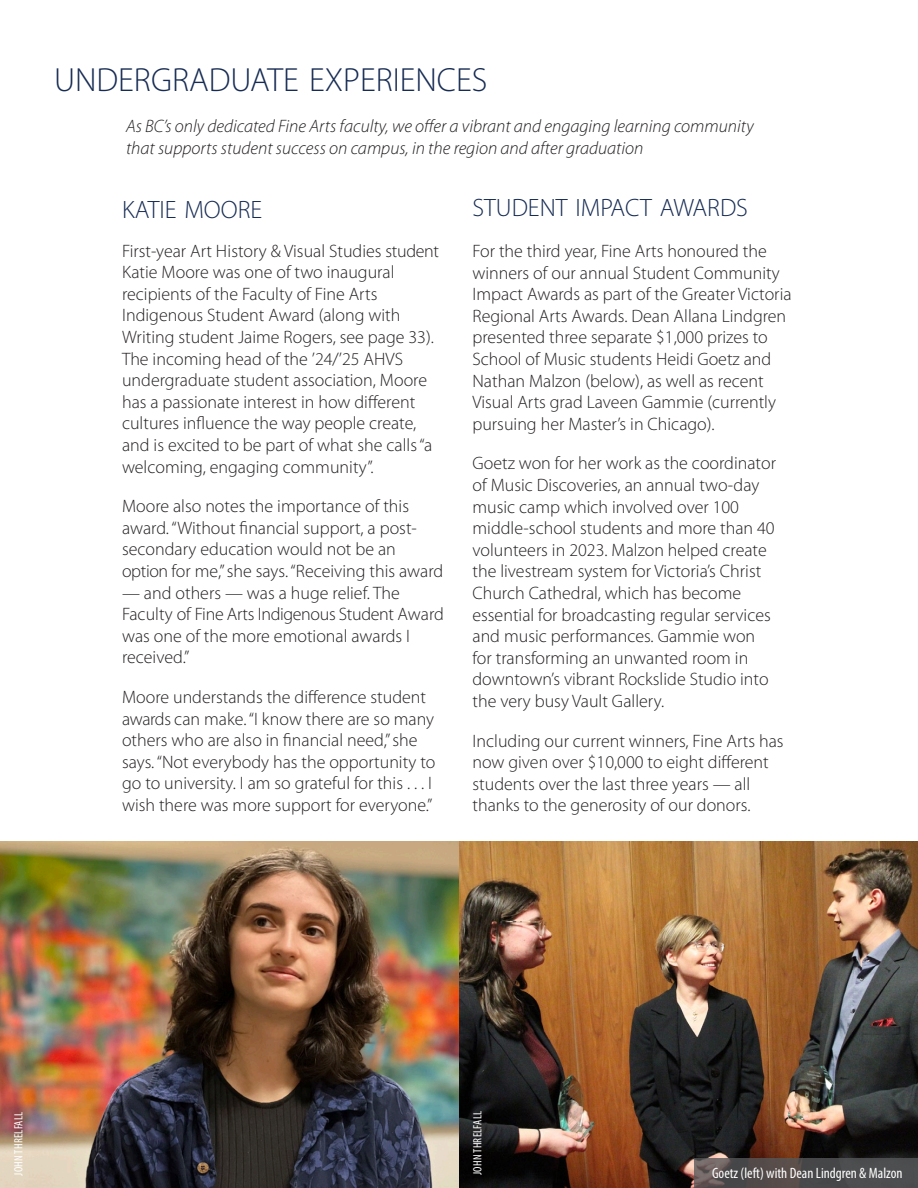
<style>
.page{position:relative;width:918px;height:1188px;background:#fff}
.page>*{position:absolute;margin:0;border:0;box-sizing:border-box;transform-origin:0 0}
.Heading_32p{font:300 33.6px "Myriad Pro";color:#172c54}
.Heading_32p-2{font:300 25.2px "Myriad Pro";color:#172c54}
.Body_Text{font:300 18px/21.6px "Myriad Pro";color:#231f20}
.Body_Text-2{font:italic 300 18px/21.6px "Myriad Pro";color:#231f20}
.Body_Text-3{font:condensed 15px "Myriad Pro";color:#fff}
.Body_Text-4{font:condensed 12px "Myriad Pro";letter-spacing:.02em;color:#fff}
</style>
<div class="page">
<img style="left:0;top:842px;width:918px;height:346px">
<svg style="left:695px;top:1158px;width:223px;height:30px;background:#504d4e"></svg>
<p class="Heading_32p" style="left:54px;top:59px;width:435px">UNDERGRADUATE EXPERIENCES</p>
<p class="Body_Text-2" style="left:126px;top:115px;width:629px">As BC’s only dedicated Fine Arts faculty, we offer a vibrant and engaging learning community that supports student success on campus, in the region and after graduation</p>
<p class="Heading_32p-2" style="left:122px;top:194px;width:142px">KATIE MOORE</p>
<p class="Body_Text" style="left:122px;top:240px;width:318px">First-year Art History &amp; Visual Studies student Katie Moore was one of two inaugural recipients of the Faculty of Fine Arts Indigenous Student Award (along with Writing student Jaime Rogers, see page 33).<br>The incoming head of the ’24/’25 AHVS undergraduate student association, Moore has a passionate interest in how different cultures influence the way people create, and is excited to be part of what she calls “a welcoming, engaging community”.</p>
<p class="Body_Text" style="left:122px;top:495px;width:323px">Moore also notes the importance of this award. “Without financial support, a post&shy;secondary education would not be an option for me,” she says. “Receiving this award</p>
<p class="Body_Text" style="left:122px;top:582px;width:323px">— and others — was a huge relief. The<br>Faculty of Fine Arts Indigenous Student Award was one of the more emotional awards I received.”</p>
<p class="Body_Text" style="left:122px;top:686px;width:315px">Moore understands the difference student awards can make. “I know there are so many others who are also in financial need,” she says. “Not everybody has the opportunity to go to university. I am so grateful for this . . . I wish there was more support for everyone.”</p>
<p class="Heading_32p-2" style="left:472px;top:192px;width:277px">STUDENT IMPACT AWARDS</p>
<p class="Body_Text" style="left:472px;top:240px;width:321px">For the third year, Fine Arts honoured the winners of our annual Student Community Impact Awards as part of the Greater Victoria Regional Arts Awards. Dean Allana Lindgren presented three separate $1,000 prizes to School of Music students Heidi Goetz and Nathan Malzon (below), as well as recent Visual Arts grad Laveen Gammie (currently pursuing her Master’s in Chicago).</p>
<p class="Body_Text" style="left:472px;top:452px;width:305px">Goetz won for her work as the coordinator of Music Discoveries, an annual two-day music camp which involved over 100 middle-school students and more than 40 volunteers in 2023. Malzon helped create the livestream system for Victoria’s Christ Church Cathedral, which has become essential for broadcasting regular services and music performances. Gammie won for transforming an unwanted room in downtown’s vibrant Rockslide Studio into the very busy Vault Gallery.</p>
<p class="Body_Text" style="left:472px;top:730px;width:313px">Including our current winners, Fine Arts has now given over $10,000 to eight different students over the last three years — all thanks to the generosity of our donors.</p>
<p class="Body_Text-4" style="left:11px;top:1176px;width:66px;rotate:-90deg">JOHN THRELFALL</p>
<p class="Body_Text-4" style="left:470px;top:1175px;width:66px;rotate:-90deg">JOHN THRELFALL</p>
<p class="Body_Text-3" style="left:712px;top:1164px;width:192px">Goetz (left) with Dean Lindgren &amp; Malzon</p>
</div>
